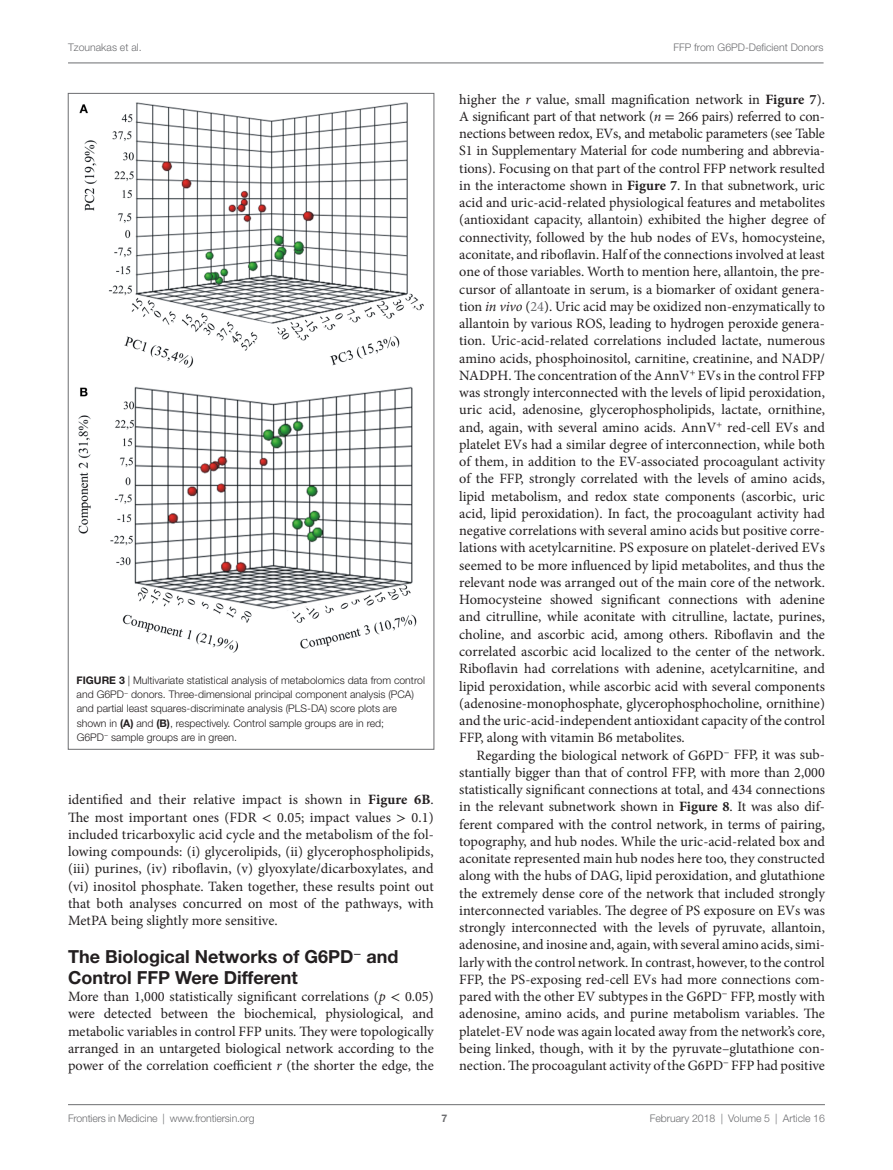
<style>
.page{position:relative;width:893px;height:1170px;background:#fff}
.page>*{position:absolute;margin:0;border:0;box-sizing:border-box;transform-origin:0 0}
.t1{font:700 18px/21px "Helvetica Neue LT Std";color:#231f20}
.t2{font:14.25px/17.2px "Minion Pro";color:#231f20;text-align:justify}
.t3{font:300 10.5px/14.2px "Helvetica Neue LT Std";color:#231f20}
.t4{font:300 10.5px "Helvetica Neue LT Std";color:#6c6d70}
.t5{font:700 10.5px "Helvetica Neue LT Std";color:#6c6d70}
.s1{font-weight:700}
.s2{font-family:"STIX General"}
.s3{font-style:italic}
.s4{color:#6c6d70}
</style>
<div class="page">
<img style="left:78px;top:102px;width:346px;height:551px">
<hr style="left:68px;top:1104px;width:757px;height:1px;background:#6c6d70">
<hr style="left:68px;top:63px;width:755px;height:1px;background:#6c6d70">
<p class="t4" style="left:68px;top:41px;width:75px">Tzounakas et al.</p>
<p class="t4" style="left:673px;top:41px;width:152px">FFP from G6PD-Deficient Donors</p>
<p class="t3" style="left:77px;top:672px;width:350px"><span class="s1">Figure 3</span> | Multivariate statistical analysis of metabolomics data from control and G6PD<sup>−</sup> donors. Three-dimensional principal component analysis (PCA) and partial least squares-discriminate analysis (PLS-DA) score plots are shown in <span class="s1">(A)</span> and <span class="s1">(B)</span>, respectively. Control sample groups are in red;<br>G6PD<sup>−</sup> sample groups are in green.</p>
<p class="t2" style="left:68px;top:791px;width:367px">identified and their relative impact is shown in <span class="s1">Figure 6B</span>.<br>The most important ones (FDR <span class="s2">&lt;</span> 0.05; impact values <span class="s2">&gt;</span> 0.1) included tricarboxylic acid cycle and the metabolism of the fol&shy;lowing compounds: (i) glycerolipids, (ii) glycerophospholipids, (iii) purines, (iv) riboflavin, (v) glyoxylate/dicarboxylates, and (vi) inositol phosphate. Taken together, these results point out that both analyses concurred on most of the pathways, with MetPA being slightly more sensitive.</p>
<p class="t1" style="left:68px;top:945px;width:332px">The Biological Networks of G6PD<sup>−</sup> and<br>Control FFP Were Different</p>
<p class="t2" style="left:68px;top:987px;width:367px">More than 1,000 statistically significant correlations (<span class="s3">p</span> <span class="s2">&lt;</span> 0.05) were detected between the biochemical, physiological, and metabolic variables in control FFP units. They were topologically arranged in an untargeted biological network according to the power of the correlation coefficient <span class="s3">r</span> (the shorter the edge, the</p>
<p class="t2" style="left:459px;top:90px;width:367px">higher the <span class="s3">r</span> value, small magnification network in <span class="s1">Figure 7</span>).<br>A significant part of that network (<span class="s3">n</span> <span class="s2">=</span> 266 pairs) referred to con&shy;nections between redox, EVs, and metabolic parameters (see Table S1 in Supplementary Material for code numbering and abbrevia&shy;tions). Focusing on that part of the control FFP network resulted in the interactome shown in <span class="s1">Figure 7</span>. In that subnetwork, uric acid and uric-acid-related physiological features and metabolites (antioxidant capacity, allantoin) exhibited the higher degree of connectivity, followed by the hub nodes of EVs, homocysteine, aconitate, and riboflavin. Half of the connections involved at least one of those variables. Worth to mention here, allantoin, the pre&shy;cursor of allantoate in serum, is a biomarker of oxidant genera&shy;tion <span class="s3">in vivo</span> (<span class="s4">24</span>). Uric acid may be oxidized non-enzymatically to allantoin by various ROS, leading to hydrogen peroxide genera&shy;tion. Uric-acid-related correlations included lactate, numerous amino acids, phosphoinositol, carnitine, creatinine, and NADP/ NADPH. The concentration of the AnnV<sup>+</sup> EVs in the control FFP was strongly interconnected with the levels of lipid peroxidation, uric acid, adenosine, glycerophospholipids, lactate, ornithine, and, again, with several amino acids. AnnV<sup>+</sup> red-cell EVs and platelet EVs had a similar degree of interconnection, while both of them, in addition to the EV-associated procoagulant activity of the FFP, strongly correlated with the levels of amino acids, lipid metabolism, and redox state components (ascorbic, uric acid, lipid peroxidation). In fact, the procoagulant activity had negative correlations with several amino acids but positive corre&shy;lations with acetylcarnitine. PS exposure on platelet-derived EVs seemed to be more influenced by lipid metabolites, and thus the relevant node was arranged out of the main core of the network.<br>Homocysteine showed significant connections with adenine and citrulline, while aconitate with citrulline, lactate, purines, choline, and ascorbic acid, among others. Riboflavin and the correlated ascorbic acid localized to the center of the network.<br>Riboflavin had correlations with adenine, acetylcarnitine, and lipid peroxidation, while ascorbic acid with several components (adenosine-monophosphate, glycerophosphocholine, ornithine) and the uric-acid-independent antioxidant capacity of the control FFP, along with vitamin B6 metabolites.</p>
<p class="t2" style="left:459px;top:746px;width:367px;text-indent:17px">Regarding the biological network of G6PD<sup>−</sup> FFP, it was sub&shy;stantially bigger than that of control FFP, with more than 2,000 statistically significant connections at total, and 434 connections in the relevant subnetwork shown in <span class="s1">Figure 8</span>. It was also dif&shy;ferent compared with the control network, in terms of pairing, topography, and hub nodes. While the uric-acid-related box and aconitate represented main hub nodes here too, they constructed along with the hubs of DAG, lipid peroxidation, and glutathione the extremely dense core of the network that included strongly interconnected variables. The degree of PS exposure on EVs was strongly interconnected with the levels of pyruvate, allantoin, adenosine, and inosine and, again, with several amino acids, simi&shy;larly with the control network. In contrast, however, to the control FFP, the PS-exposing red-cell EVs had more connections com&shy;pared with the other EV subtypes in the G6PD<sup>−</sup> FFP, mostly with adenosine, amino acids, and purine metabolism variables. The platelet-EV node was again located away from the network’s core, being linked, though, with it by the pyruvate–glutathione con&shy;nection. The procoagulant activity of the G6PD<sup>−</sup> FFP had positive</p>
<p class="t4" style="left:68px;top:1111px;width:188px">Frontiers in Medicine | www.frontiersin.org</p>
<p class="t4" style="left:650px;top:1111px;width:177px">February 2018 | Volume 5 | Article 16</p>
<p class="t5" style="left:441px;top:1111px;width:7px">7</p>
</div>
